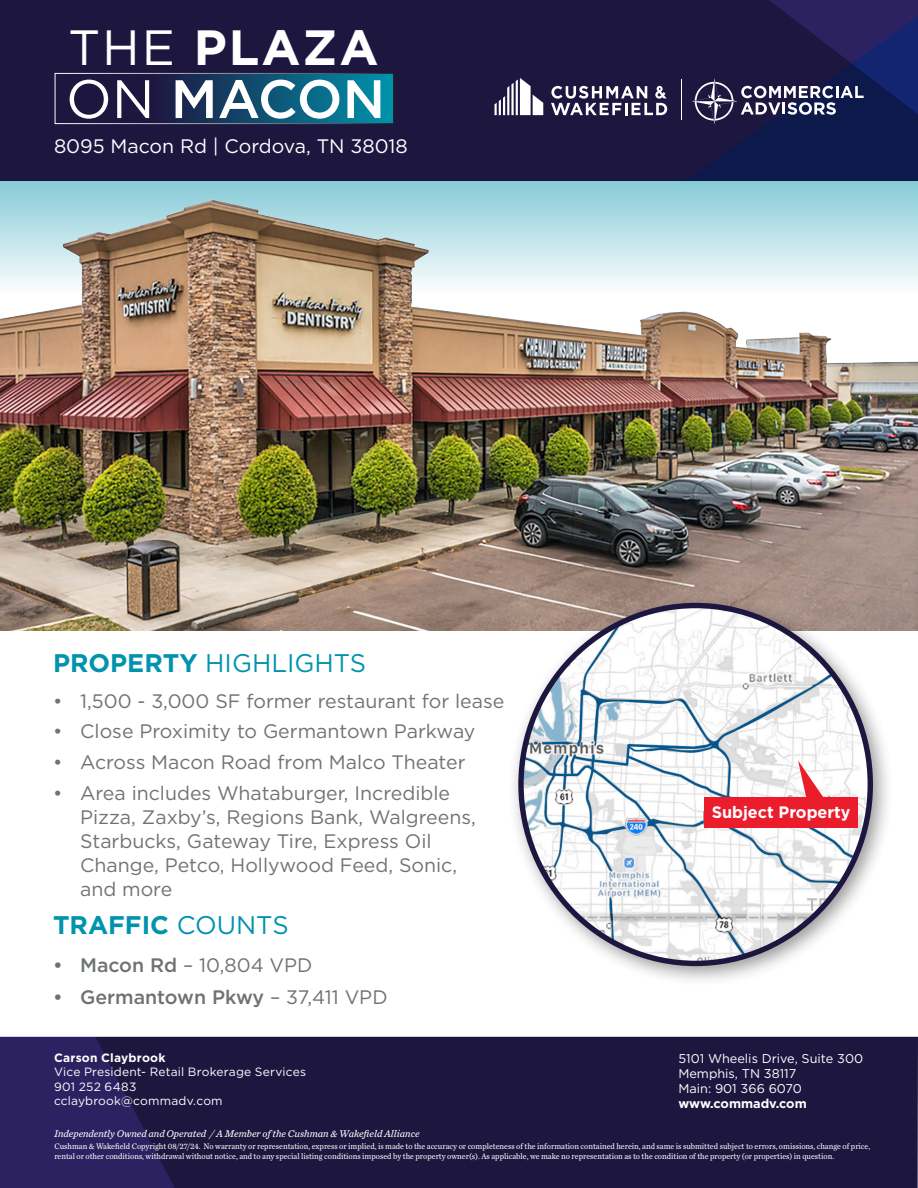
<style>
.page{position:relative;width:918px;height:1188px;background:#fff}
.page>*{position:absolute;margin:0;border:0;box-sizing:border-box;transform-origin:0 0}
.t1{font:500 54px "Gotham";letter-spacing:-.01em;color:#fff}
.t2{font:700 49.5px "Gotham";letter-spacing:.04em;color:#fff}
.Subheading_-_gray{font:25.5px "Gotham";color:#0093ad}
.Subheading_-_gray-2{font:700 25.5px "Gotham";color:#0093ad}
.t3{font:19.5px/24px "Gotham";color:#717271}
.t4{font:19.5px "Gotham";color:#fff}
.t5{font:500 19.5px "Gotham";color:#6e7271}
.t6{font:19.5px "Gotham";color:#6e7271}
.t7{font:700 16.5px "Gotham";color:#fff}
.t8{font:12.75px/15.3px "Gotham";color:#fff}
.t9{font:700 12.75px "Gotham";color:#fff}
.t10{font:12px/14.4px "Gotham";letter-spacing:.015em;color:#fff}
.t11{font:700 12px "Gotham";letter-spacing:.02em;color:#fff}
.t12{font:italic 10.2px "Chronicle Text G3";color:#fff}
.t13{font:8.4px/10.1px "Chronicle Text G2";color:#fff;scale:.95 1}
.s1{font-weight:400}
.s2{font-weight:700}
.s3{font-weight:500}
</style>
<div class="page">
<div style="left:0;top:54px;width:918px;height:240px;background:#8acdd9"></div>
<div style="left:0;top:0;width:918px;height:181px;background:#1d1740"></div>
<div style="left:0;top:1037px;width:918px;height:151px;background:#1d1740"></div>
<svg style="left:0;top:1036px;width:189px;height:152px"></svg>
<hr style="left:681px;top:79px;width:1px;height:41px;background:#fff">
<svg style="left:495px;top:78px;width:48px;height:37px"></svg>
<svg style="left:551px;top:86px;width:116px;height:29px"></svg>
<svg style="left:686px;top:0;width:232px;height:181px"></svg>
<svg style="left:174px;top:75px;width:218px;height:47px;background:#0d597a"></svg>
<img style="left:0;top:193px;width:918px;height:438px">
<div style="left:507px;top:592px;width:387px;height:396px;background:#231f20;opacity:.47"></div>
<img style="left:521px;top:606px;width:349px;height:357px">
<svg style="left:790px;top:757px;width:33px;height:40px"></svg>
<div style="left:704px;top:797px;width:154px;height:31px;background:#eb1c2b"></div>
<h2 class="t2" style="left:69px;top:15px;width:312px"><span class="s1">THE</span> PLAZA</h2>
<h1 class="t1" style="left:66px;top:64px;width:321px"><span class="s1">ON</span> MACON</h1>
<h3 class="t4" style="left:54px;top:134px;width:355px">8095 Macon Rd | Cordova, TN 38018</h3>
<p class="Subheading_-_gray" style="left:53px;top:647px;width:315px"><span class="s2">PROPERTY</span> HIGHLIGHTS</p>
<p class="t3" style="left:53px;top:688px;width:453px">• 1,500 - 3,000 SF former restaurant for lease</p>
<p class="t3" style="left:53px;top:719px;width:424px">• Close Proximity to Germantown Parkway</p>
<p class="t3" style="left:53px;top:750px;width:414px">• Across Macon Road from Malco Theater</p>
<p class="t3" style="left:80px;top:781px;width:397px;text-indent:-27px">• Area includes Whataburger, Incredible Pizza, Zaxby’s, Regions Bank, Walgreens, Starbucks, Gateway Tire, Express Oil Change, Petco, Hollywood Feed, Sonic, and more</p>
<p class="Subheading_-_gray-2" style="left:53px;top:908px;width:237px">TRAFFIC <span class="s1">COUNTS</span></p>
<p class="t6" style="left:53px;top:953px;width:261px"><span class="s3">• Macon Rd</span> – 10,804 VPD</p>
<p class="t5" style="left:53px;top:984px;width:336px">• Germantown Pkwy <span class="s1">– 37,411 VPD</span></p>
<p class="t7" style="left:712px;top:801px;width:140px">Subject Property</p>
<h3 class="t11" style="left:54px;top:1050px;width:113px">Carson Claybrook</h3>
<h3 class="t10" style="left:54px;top:1065px;width:254px">Vice President- Retail Brokerage Services<br>901 252 6483 cclaybrook@commadv.com</h3>
<p class="t13" style="left:54px;top:1141px;width:860px">Cushman &amp; Wakefield Copyright 08/27/24. No warranty or representation, express or implied, is made to the accuracy or completeness of the information contained herein, and same is submitted subject to errors, omissions, change of price, rental or other conditions, withdrawal without notice, and to any special listing conditions imposed by the property owner(s). As applicable, we make no representation as to the condition of the property (or properties) in question.</p>
<h3 class="t8" style="left:678px;top:1050px;width:186px">5101 Wheelis Drive, Suite 300<br>Memphis, TN 38117<br>Main: 901 366 6070</h3>
<h3 class="t9" style="left:678px;top:1095px;width:130px">www.commadv.com</h3>
<p class="t12" style="left:54px;top:1125px;width:367px">Independently Owned and Operated / A Member of the Cushman &amp; Wakefield Alliance</p>
</div>
